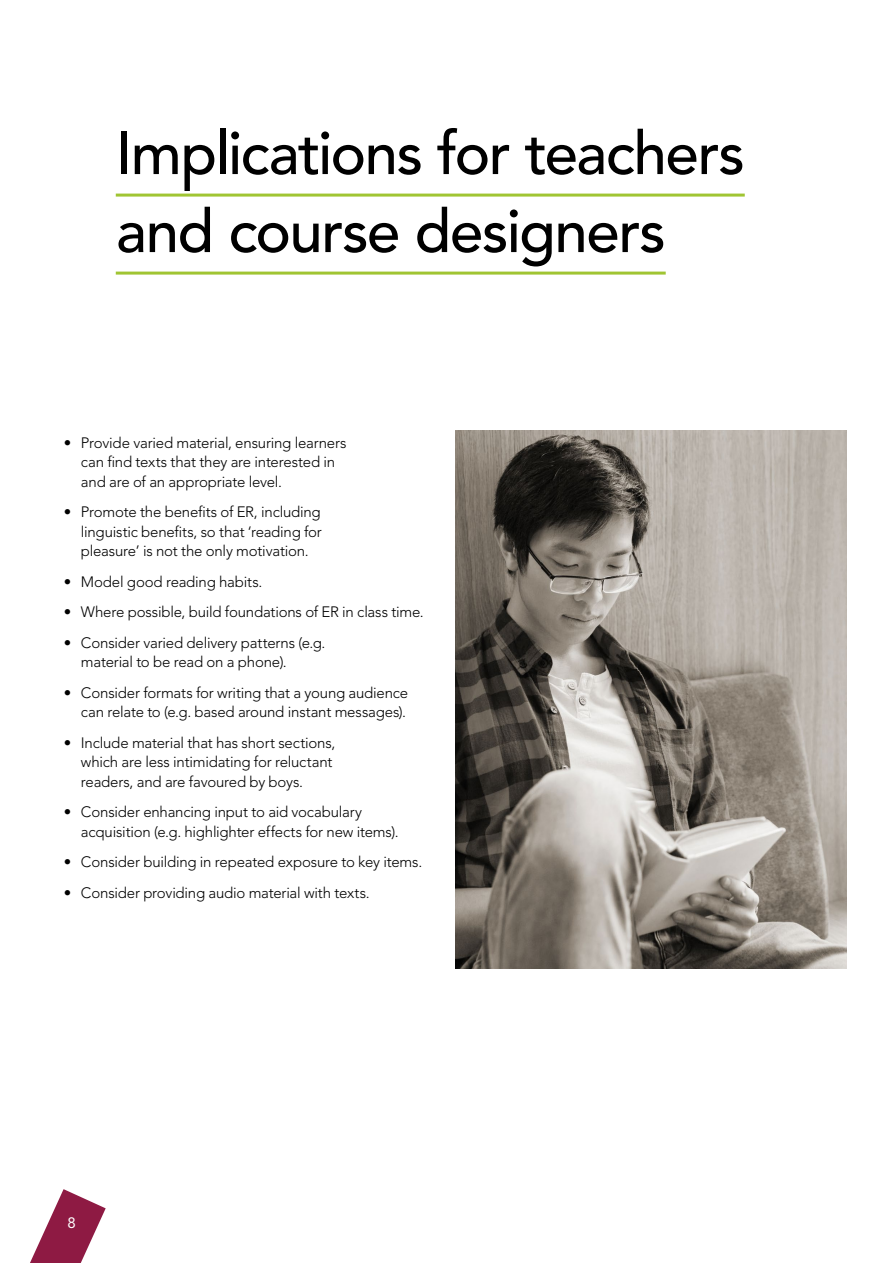
<style>
.page{position:relative;width:893px;height:1263px;background:#fff}
.page>*{position:absolute;margin:0;border:0;box-sizing:border-box;transform-origin:0 0}
.t1{font:500 60px/78px "Avenir LT Std";letter-spacing:-.025em;color:#000}
.t2{font:300 15px/19.5px "Avenir LT Std";letter-spacing:-.015em;color:#000}
.t3{font:15px "Avenir LT Std";color:#fff}
</style>
<div class="page">
<hr style="left:116px;top:194px;width:629px;height:3px;background:#a0c533">
<hr style="left:116px;top:272px;width:550px;height:3px;background:#a0c533">
<img style="left:455px;top:430px;width:391px;height:539px">
<svg style="left:30px;top:1189px;width:76px;height:74px"></svg>
<h1 class="t1" style="left:116px;top:116px;width:630px">Implications for teachers and course designers</h1>
<p class="t2" style="left:81px;top:433px;width:267px;text-indent:-17px">• Provide varied material, ensuring learners can find texts that they are interested in and are of an appropriate level.</p>
<p class="t2" style="left:81px;top:502px;width:242px;text-align:justify;text-indent:-17px">• Promote the benefits of ER, including linguistic benefits, so that ‘reading for pleasure’ is not the only motivation.</p>
<p class="t2" style="left:64px;top:572px;width:200px">• Model good reading habits.</p>
<p class="t2" style="left:64px;top:602px;width:361px">• Where possible, build foundations of ER in class time.</p>
<p class="t2" style="left:81px;top:633px;width:246px;text-indent:-17px">• Consider varied delivery patterns (e.g. material to be read on a phone).</p>
<p class="t2" style="left:64px;top:683px;width:346px;text-align:right">• Consider formats for writing that a young audience can relate to (e.g. based around instant messages).</p>
<p class="t2" style="left:81px;top:733px;width:256px;text-indent:-17px">• Include material that has short sections, which are less intimidating for reluctant readers, and are favoured by boys.</p>
<p class="t2" style="left:81px;top:802px;width:319px;text-indent:-17px">• Consider enhancing input to aid vocabulary acquisition (e.g. highlighter effects for new items).</p>
<p class="t2" style="left:64px;top:852px;width:360px">• Consider building in repeated exposure to key items.</p>
<p class="t2" style="left:64px;top:883px;width:307px">• Consider providing audio material with texts.</p>
<p class="t3" style="left:68px;top:1214px;width:10px">8</p>
</div>
